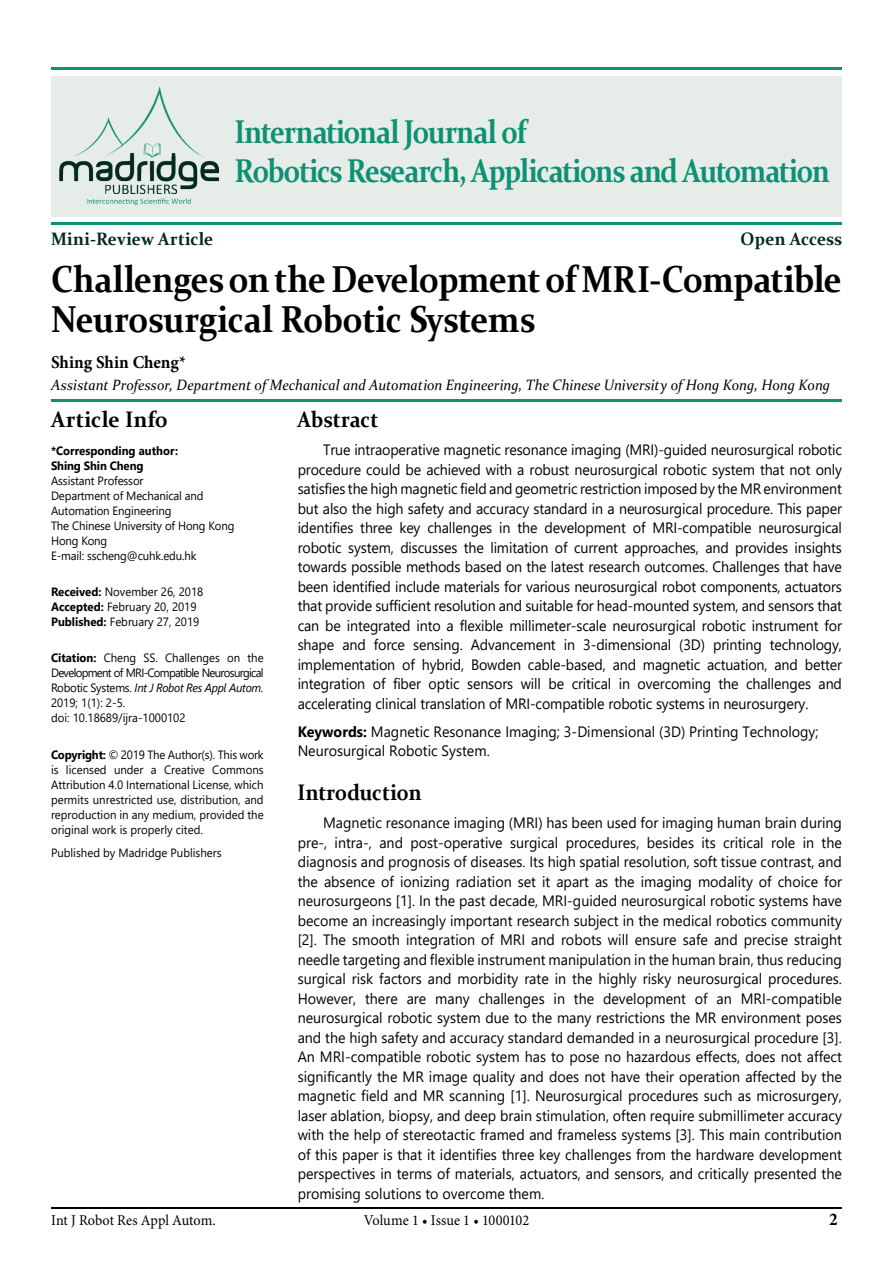
<style>
.page{position:relative;width:893px;height:1263px;background:#fff}
.page>*{position:absolute;margin:0;border:0;box-sizing:border-box;transform-origin:0 0}
.t1{font:700 37.5px/40.5px "Constantia";letter-spacing:-.02em;color:#000;scale:.9 1}
.t2{font:700 33px/39px "Constantia";letter-spacing:-.05em;color:#0e9172;scale:.85 1}
.t3{font:700 22.5px "Constantia";letter-spacing:.005em;color:#000;scale:.9 1}
.t4{font:700 22.5px "Constantia";letter-spacing:.005em;color:#000;scale:.95 1}
.t5{font:700 18px "Constantia";letter-spacing:.005em;color:#032920;scale:.95 1}
.t6{font:700 18px "Minion Pro";letter-spacing:-.005em;color:#000;scale:.95 1}
.t7{font:15px/19.5px "Segoe UI";color:#000;text-align:justify;scale:.95 1}
.t8{font:italic 15px "Constantia";color:#000;scale:.95 1}
.t9{font:15px "Minion Pro";letter-spacing:-.005em;color:#000;scale:.95 1}
.t10{font:12px/15px "Segoe UI";letter-spacing:-.01em;color:#000;scale:.95 1}
.t11{font:700 12px/15px "Segoe UI";color:#000;scale:.95 1}
.s1{font-weight:700}
.s2{font-style:italic}
</style>
<div class="page">
<hr style="left:51px;top:1208px;width:791px;height:1px;background:#000">
<div style="left:51px;top:76px;width:791px;height:140px;background:#e6ede9"></div>
<hr style="left:51px;top:223px;width:791px;height:2px;background:#0e9172">
<hr style="left:51px;top:399px;width:791px;height:3px;background:#0e9172">
<hr style="left:51px;top:68px;width:791px;height:2px;background:#0e9172">
<img style="left:59px;top:86px;width:160px;height:120px">
<h2 class="t2" style="left:234px;top:110px;width:702px">International Journal of<br>Robotics Research, Applications and Automation</h2>
<p class="t5" style="left:51px;top:226px;width:173px">Mini-Review Article</p>
<p class="t5" style="left:741px;top:226px;width:108px">Open Access</p>
<h1 class="t1" style="left:51px;top:257px;width:880px">Challenges on the Development of MRI-Compatible<br>Neurosurgical Robotic Systems</h1>
<p class="t6" style="left:51px;top:350px;width:144px">Shing Shin Cheng*</p>
<p class="t8" style="left:51px;top:375px;width:822px">Assistant Professor, Department of Mechanical and Automation Engineering, The Chinese University of Hong Kong, Hong Kong</p>
<h3 class="t4" style="left:51px;top:404px;width:125px">Article Info</h3>
<p class="t11" style="left:51px;top:442px;width:135px">*Corresponding author:<br>Shing Shin Cheng</p>
<p class="t10" style="left:51px;top:472px;width:195px">Assistant Professor<br>Department of Mechanical and<br>Automation Engineering<br>The Chinese University of Hong Kong<br>Hong Kong<br>E-mail: sscheng@cuhk.edu.hk</p>
<p class="t10" style="left:51px;top:583px;width:162px"><span class="s1">Received:</span> November 26, 2018<br><span class="s1">Accepted:</span> February 20, 2019<br><span class="s1">Published:</span> February 27, 2019</p>
<p class="t10" style="left:51px;top:649px;width:225px"><span class="s1">Citation:</span> Cheng SS. Challenges on the Development of MRI-Compatible Neurosurgical Robotic Systems. <span class="s2">Int J Robot Res Appl Autom.<br></span>2019; 1(1): 2-5.<br>doi: 10.18689/ijra-1000102</p>
<p class="t10" style="left:51px;top:746px;width:225px;text-align:justify"><span class="s1">Copyright:</span> © 2019 The Author(s). This work is licensed under a Creative Commons Attribution 4.0 International License, which permits unrestricted use, distribution, and reproduction in any medium, provided the original work is properly cited.</p>
<p class="t10" style="left:51px;top:844px;width:181px">Published by Madridge Publishers</p>
<h3 class="t3" style="left:298px;top:404px;width:91px">Abstract</h3>
<p class="t7" style="left:298px;top:439px;width:575px;text-indent:26px">True intraoperative magnetic resonance imaging (MRI)-guided neurosurgical robotic procedure could be achieved with a robust neurosurgical robotic system that not only satisfies the high magnetic field and geometric restriction imposed by the MR environment but also the high safety and accuracy standard in a neurosurgical procedure. This paper identifies three key challenges in the development of MRI-compatible neurosurgical robotic system, discusses the limitation of current approaches, and provides insights towards possible methods based on the latest research outcomes. Challenges that have been identified include materials for various neurosurgical robot components, actuators that provide sufficient resolution and suitable for head-mounted system, and sensors that can be integrated into a flexible millimeter-scale neurosurgical robotic instrument for shape and force sensing. Advancement in 3-dimensional (3D) printing technology, implementation of hybrid, Bowden cable-based, and magnetic actuation, and better integration of fiber optic sensors will be critical in overcoming the challenges and accelerating clinical translation of MRI-compatible robotic systems in neurosurgery.</p>
<p class="t7" style="left:298px;top:720px;width:550px"><span class="s1">Keywords:</span> Magnetic Resonance Imaging; 3-Dimensional (3D) Printing Technology;<br>Neurosurgical Robotic System.</p>
<h3 class="t3" style="left:298px;top:777px;width:139px">Introduction</h3>
<p class="t7" style="left:298px;top:812px;width:574px;text-indent:26px">Magnetic resonance imaging (MRI) has been used for imaging human brain during pre-, intra-, and post-operative surgical procedures, besides its critical role in the diagnosis and prognosis of diseases. Its high spatial resolution, soft tissue contrast, and the absence of ionizing radiation set it apart as the imaging modality of choice for neurosurgeons [1]. In the past decade, MRI-guided neurosurgical robotic systems have become an increasingly important research subject in the medical robotics community [2]. The smooth integration of MRI and robots will ensure safe and precise straight needle targeting and flexible instrument manipulation in the human brain, thus reducing surgical risk factors and morbidity rate in the highly risky neurosurgical procedures.<br>However, there are many challenges in the development of an MRI-compatible neurosurgical robotic system due to the many restrictions the MR environment poses and the high safety and accuracy standard demanded in a neurosurgical procedure [3].<br>An MRI-compatible robotic system has to pose no hazardous effects, does not affect significantly the MR image quality and does not have their operation affected by the magnetic field and MR scanning [1]. Neurosurgical procedures such as microsurgery, laser ablation, biopsy, and deep brain stimulation, often require submillimeter accuracy with the help of stereotactic framed and frameless systems [3]. This main contribution of this paper is that it identifies three key challenges from the hardware development perspectives in terms of materials, actuators, and sensors, and critically presented the promising solutions to overcome them.</p>
<p class="t9" style="left:51px;top:1210px;width:175px">Int J Robot Res Appl Autom.</p>
<p class="t9" style="left:364px;top:1210px;width:176px">Volume 1 • Issue 1 • 1000102</p>
<p class="t6" style="left:829px;top:1206px;width:11px">2</p>
</div>
